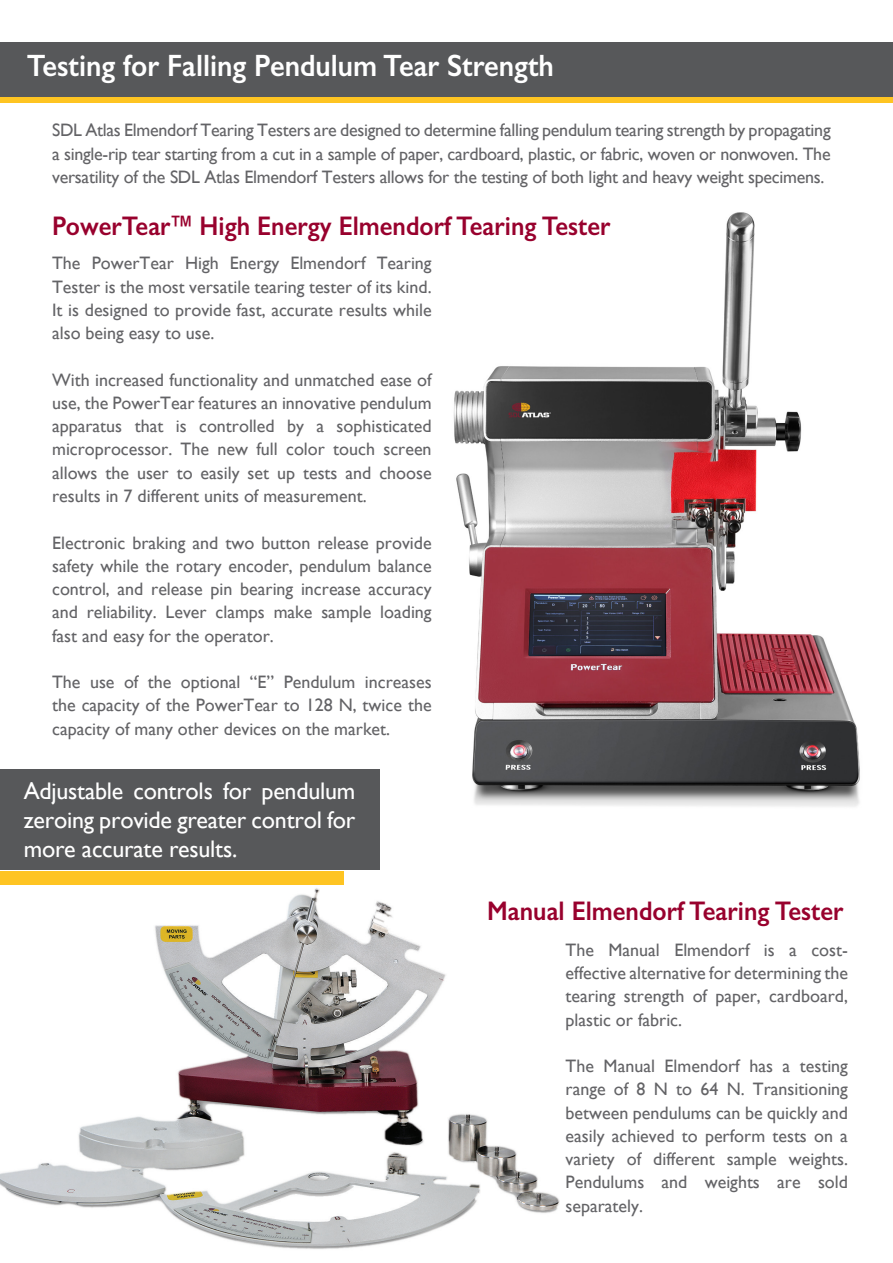
<style>
.page{position:relative;width:893px;height:1263px;background:#fff}
.page>*{position:absolute;margin:0;border:0;box-sizing:border-box;transform-origin:0 0}
.t1{font:600 30.9px "Gill Sans";color:#fff;scale:.92 1}
.t2{font:600 27px "Gill Sans";color:#98012d;scale:.92 1}
.t3{font:24px/28.8px "Gill Sans";letter-spacing:-.01em;color:#fff;text-align:justify}
.t4{font:18px/23.2px "Gill Sans";color:#636366;text-align:justify}
</style>
<div class="page">
<img style="left:0;top:849px;width:560px;height:400px">
<div style="left:0;top:97px;width:893px;height:6px;background:#fec422"></div>
<div style="left:0;top:42px;width:893px;height:55px;background:#57585a"></div>
<div style="left:0;top:871px;width:343px;height:13px;background:#fec422"></div>
<div style="left:0;top:769px;width:379px;height:101px;background:#57585a"></div>
<img style="left:453px;top:212px;width:407px;height:595px">
<p class="t1" style="left:27px;top:46px;width:574px">Testing for Falling Pendulum Tear Strength</p>
<p class="t4" style="left:52px;top:118px;width:780px">SDL Atlas Elmendorf Tearing Testers are designed to determine falling pendulum tearing strength by propagating a single-rip tear starting from a cut in a sample of paper, cardboard, plastic, or fabric, woven or nonwoven. The versatility of the SDL Atlas Elmendorf Testers allows for the testing of both light and heavy weight specimens.</p>
<p class="t2" style="left:52px;top:210px;width:608px">PowerTear™ High Energy Elmendorf Tearing Tester</p>
<p class="t4" style="left:52px;top:252px;width:381px">The PowerTear High Energy Elmendorf Tearing Tester is the most versatile tearing tester of its kind.<br>It is designed to provide fast, accurate results while also being easy to use.</p>
<p class="t4" style="left:52px;top:368px;width:381px">With increased functionality and unmatched ease of use, the PowerTear features an innovative pendulum apparatus that is controlled by a sophisticated microprocessor. The new full color touch screen allows the user to easily set up tests and choose results in 7 different units of measurement.</p>
<p class="t4" style="left:52px;top:531px;width:381px">Electronic braking and two button release provide safety while the rotary encoder, pendulum balance control, and release pin bearing increase accuracy and reliability. Lever clamps make sample loading fast and easy for the operator.</p>
<p class="t4" style="left:52px;top:670px;width:381px">The use of the optional “E” Pendulum increases the capacity of the PowerTear to 128 N, twice the capacity of many other devices on the market.</p>
<p class="t3" style="left:24px;top:776px;width:333px">Adjustable controls for pendulum zeroing provide greater control for more accurate results.</p>
<p class="t2" style="left:487px;top:894px;width:389px">Manual Elmendorf Tearing Tester</p>
<p class="t4" style="left:566px;top:938px;width:284px">The Manual Elmendorf is a cost&shy;effective alternative for determining the tearing strength of paper, cardboard, plastic or fabric.</p>
<p class="t4" style="left:566px;top:1054px;width:284px">The Manual Elmendorf has a testing range of 8 N to 64 N. Transitioning between pendulums can be quickly and easily achieved to perform tests on a variety of different sample weights.<br>Pendulums and weights are sold separately.</p>
</div>
